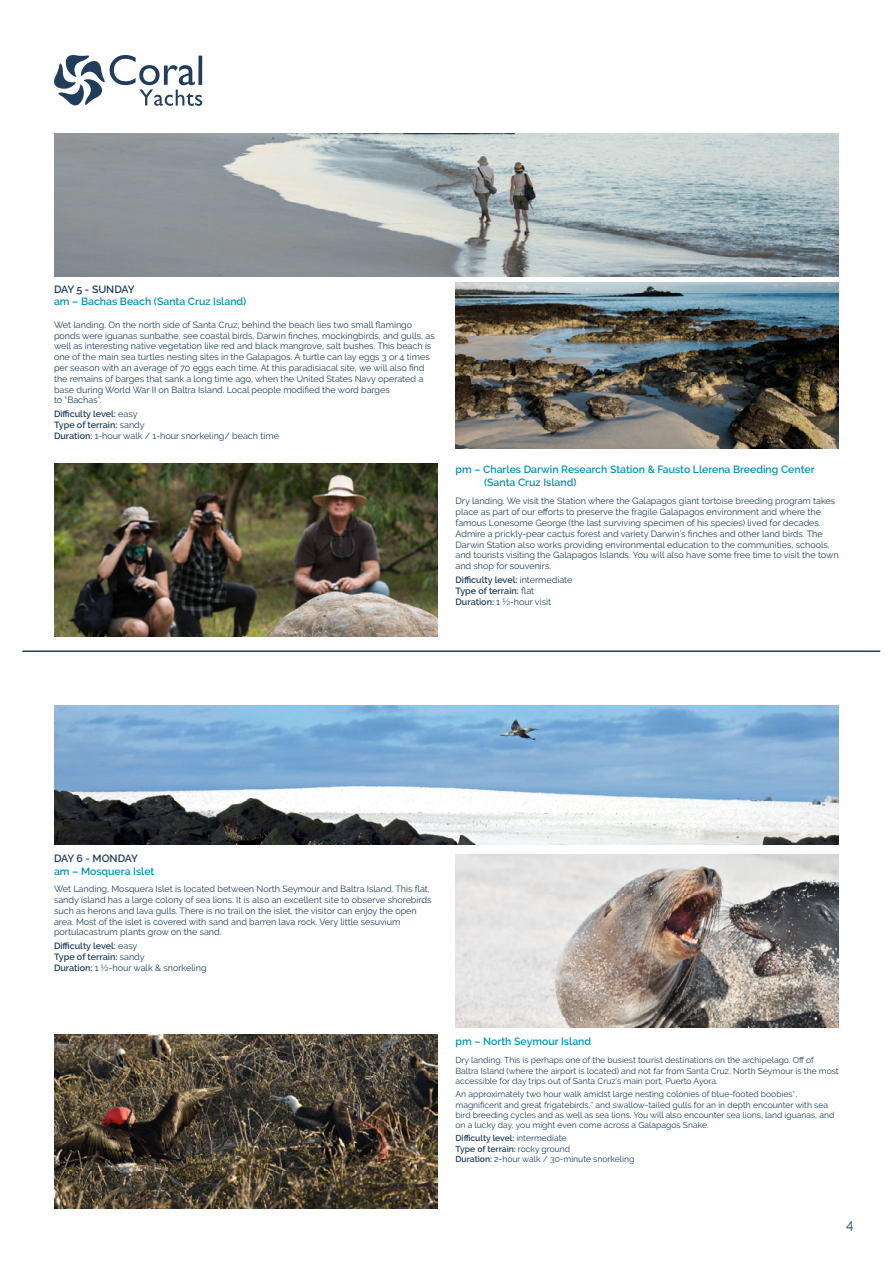
<style>
.page{position:relative;width:893px;height:1263px;background:#fff}
.page>*{position:absolute;margin:0;border:0;box-sizing:border-box;transform-origin:0 0}
.t1{font:13.5px "Raleway";color:#203e5c}
.t2{font:600 10.5px/12.6px "Raleway";color:#0094b6}
.t3{font:600 10.5px "Raleway";letter-spacing:-.025em;color:#203e5c}
.t4{font:9px/10.8px "Raleway";color:#203e5c}
.t5{font:600 9px/10.8px "Raleway";color:#203e5c}
.t6{font:8.55px/10.2px "Raleway";color:#203e5c}
.s1{font-weight:600}
.s2{font-weight:400}
</style>
<div class="page">
<hr style="left:22px;top:650px;width:858px;height:2px;background:#203e5c">
<svg style="left:54px;top:55px;width:148px;height:51px"></svg>
<img style="left:455px;top:283px;width:384px;height:166px">
<img style="left:54px;top:134px;width:785px;height:142px">
<img style="left:54px;top:464px;width:383px;height:173px">
<img style="left:54px;top:1035px;width:383px;height:173px">
<img style="left:54px;top:705px;width:785px;height:140px">
<img style="left:455px;top:854px;width:384px;height:173px">
<p class="t3" style="left:54px;top:283px;width:82px">DAY 5 - SUNDAY</p>
<p class="t2" style="left:54px;top:295px;width:194px">am – Bachas Beach (Santa Cruz Island)</p>
<p class="t4" style="left:54px;top:319px;width:382px">Wet landing. On the north side of Santa Cruz; behind the beach lies two small flamingo ponds were iguanas sunbathe, see coastal birds, Darwin finches, mockingbirds, and gulls, as well as interesting native vegetation like red and black mangrove, salt bushes. This beach is one of the main sea turtles nesting sites in the Galapagos. A turtle can lay eggs 3 or 4 times per season with an average of 70 eggs each time. At this paradisiacal site, we will also find the remains of barges that sank a long time ago, when the United States Navy operated a base during World War II on Baltra Island. Local people modified the word barges<br>to “Bachas”.</p>
<p class="t4" style="left:54px;top:409px;width:226px"><span class="s1">Difficulty level:</span> easy<br><span class="s1">Type of terrain:</span> sandy<br><span class="s1">Duration:</span> 1-hour walk / 1-hour snorkeling/ beach time</p>
<p class="t2" style="left:484px;top:463px;width:332px;text-indent:-29px">pm – Charles Darwin Research Station &amp; Fausto Llerena Breeding Center (Santa Cruz Island)</p>
<p class="t4" style="left:455px;top:496px;width:385px">Dry landing. We visit the Station where the Galapagos giant tortoise breeding program takes place as part of our efforts to preserve the fragile Galapagos environment and where the famous Lonesome George (the last surviving specimen of his species) lived for decades.<br>Admire a prickly-pear cactus forest and variety Darwin’s finches and other land birds. The Darwin Station also works providing environmental education to the communities, schools, and tourists visiting the Galapagos Islands. You will also have some free time to visit the town and shop for souvenirs.</p>
<p class="t5" style="left:455px;top:574px;width:118px">Difficulty level: <span class="s2">intermediate<br></span>Type of terrain: <span class="s2">flat<br></span>Duration: <span class="s2">1 ½-hour visit</span></p>
<p class="t3" style="left:54px;top:852px;width:86px">DAY 6 - MONDAY</p>
<p class="t2" style="left:54px;top:865px;width:102px">am – Mosquera Islet</p>
<p class="t4" style="left:54px;top:883px;width:379px">Wet Landing, Mosquera Islet is located between North Seymour and Baltra Island. This flat, sandy island has a large colony of sea lions. It is also an excellent site to observe shorebirds such as herons and lava gulls. There is no trail on the islet, the visitor can enjoy the open area. Most of the islet is covered with sand and barren lava rock. Very little sesuvium portulacastrum plants grow on the sand.</p>
<p class="t5" style="left:54px;top:940px;width:154px">Difficulty level: <span class="s2">easy<br></span>Type of terrain: <span class="s2">sandy<br></span>Duration: <span class="s2">1 ½-hour walk &amp; snorkeling</span></p>
<p class="t2" style="left:455px;top:1035px;width:137px">pm – North Seymour Island</p>
<p class="t6" style="left:455px;top:1055px;width:385px">Dry landing. This is perhaps one of the busiest tourist destinations on the archipelago. Off of<br>Baltra Island (where the airport is located) and not far from Santa Cruz, North Seymour is the most accessible for day trips out of Santa Cruz’s main port, Puerto Ayora.</p>
<p class="t6" style="left:455px;top:1089px;width:380px">An approximately two hour walk amidst large nesting colonies of blue-footed boobies*, magnificent and great frigatebirds,* and swallow-tailed gulls for an in depth encounter with sea bird breeding cycles and as well as sea lions. You will also encounter sea lions, land iguanas, and on a lucky day, you might even come across a Galapagos Snake.</p>
<p class="t6" style="left:455px;top:1133px;width:180px"><span class="s1">Difficulty level:</span> intermediate<br><span class="s1">Type of terrain:</span> rocky ground<br><span class="s1">Duration:</span> 2-hour walk / 30-minute snorkeling</p>
<h1 class="t1" style="left:846px;top:1216px;width:9px">4</h1>
</div>
